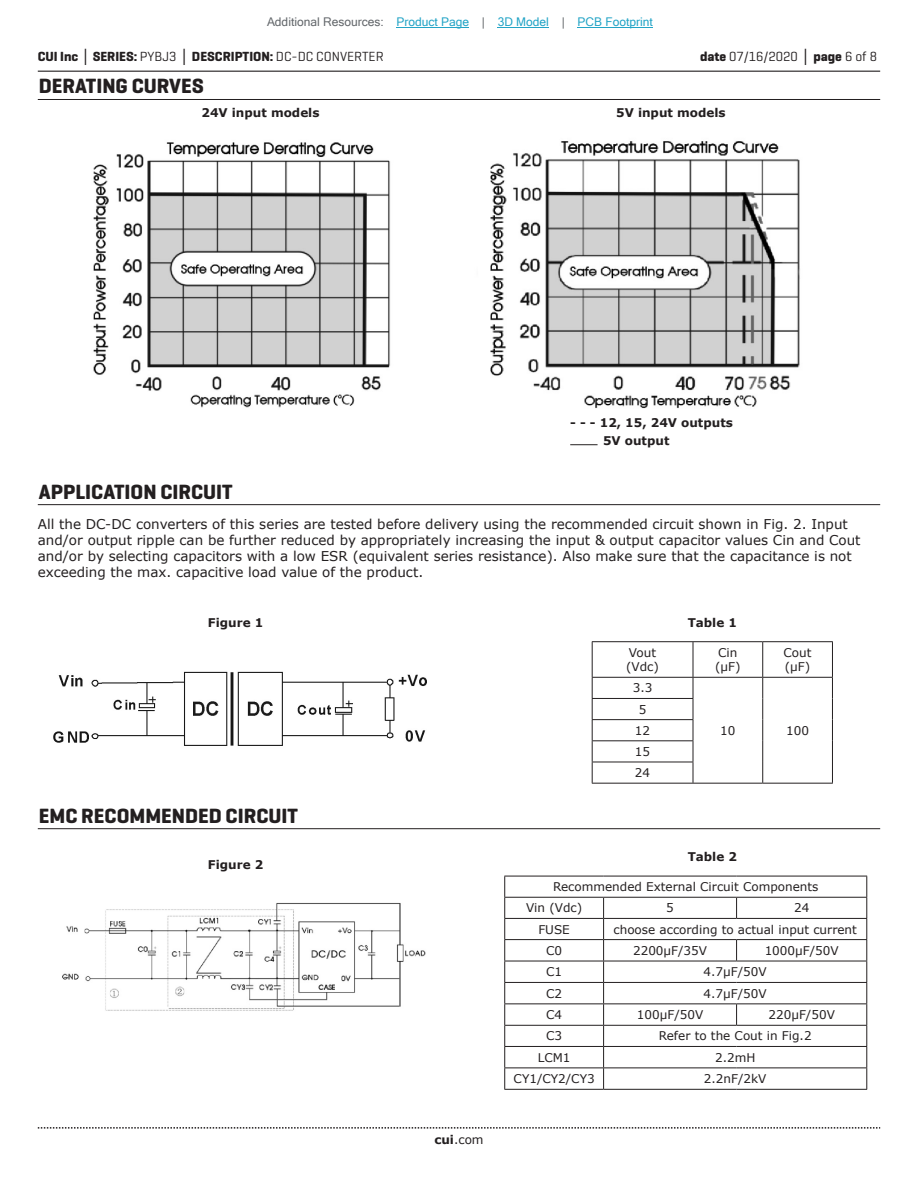
<style>
.page{position:relative;width:918px;height:1188px;background:#fff}
.page>*{position:absolute;margin:0;border:0;box-sizing:border-box;transform-origin:0 0}
.t1{font:700 21px "Geogrotesque";color:#231f20}
.t2{font:13.5px/16.2px "Verdana";color:#231f20}
.t3{font:700 13.5px "Geogrotesque";color:#231f20}
.t4{font:13.5px "Geogrotesque";color:#231f20}
.t5{font:12px/21.1px "Verdana";color:#231f20}
.t6{font:700 12px/18px "Verdana";color:#231f20}
.t7{font:12px "Microsoft Sans Serif";color:#23a4c6}
.s1{color:#63676b}
.s2{font-family:"Verdana"}
.s3{font-weight:400}
.s4{font-weight:700}
.s5{font-family:"Verdana";font-weight:700}
</style>
<div class="page">
<hr style="left:38px;top:71px;width:842px;height:1px;background:#231f20">
<svg style="left:38px;top:1127px;width:842px;height:2px"></svg>
<hr style="left:38px;top:504px;width:842px;height:1px;background:#231f20">
<hr style="left:38px;top:828px;width:842px;height:1px;background:#231f20">
<hr style="left:38px;top:99px;width:842px;height:1px;background:#231f20">
<img style="left:93px;top:142px;width:297px;height:266px">
<img style="left:53px;top:671px;width:374px;height:75px">
<hr style="left:592px;top:641px;width:101px;height:1px;background:#231f20">
<hr style="left:592px;top:642px;width:1px;height:35px;background:#231f20">
<hr style="left:693px;top:641px;width:70px;height:1px;background:#231f20">
<hr style="left:693px;top:642px;width:1px;height:35px;background:#231f20">
<hr style="left:763px;top:641px;width:70px;height:1px;background:#231f20">
<hr style="left:762px;top:642px;width:1px;height:35px;background:#231f20">
<hr style="left:832px;top:642px;width:1px;height:35px;background:#231f20">
<hr style="left:592px;top:677px;width:101px;height:1px;background:#231f20">
<hr style="left:693px;top:677px;width:70px;height:1px;background:#231f20">
<hr style="left:763px;top:677px;width:70px;height:1px;background:#231f20">
<hr style="left:592px;top:698px;width:101px;height:1px;background:#231f20">
<hr style="left:592px;top:719px;width:101px;height:1px;background:#231f20">
<hr style="left:592px;top:740px;width:101px;height:1px;background:#231f20">
<hr style="left:592px;top:762px;width:101px;height:1px;background:#231f20">
<svg style="left:592px;top:678px;width:1px;height:105px"></svg>
<svg style="left:693px;top:678px;width:1px;height:105px"></svg>
<svg style="left:762px;top:678px;width:1px;height:105px"></svg>
<svg style="left:832px;top:678px;width:1px;height:105px"></svg>
<hr style="left:592px;top:783px;width:101px;height:1px;background:#231f20">
<hr style="left:693px;top:783px;width:70px;height:1px;background:#231f20">
<hr style="left:763px;top:783px;width:70px;height:1px;background:#231f20">
<img style="left:62px;top:903px;width:364px;height:108px">
<hr style="left:504px;top:876px;width:100px;height:1px;background:#231f20">
<hr style="left:604px;top:876px;width:133px;height:1px;background:#231f20">
<hr style="left:737px;top:876px;width:130px;height:1px;background:#231f20">
<hr style="left:504px;top:897px;width:100px;height:1px;background:#231f20">
<hr style="left:604px;top:897px;width:133px;height:1px;background:#231f20">
<hr style="left:737px;top:897px;width:130px;height:1px;background:#231f20">
<svg style="left:736px;top:898px;width:1px;height:20px"></svg>
<hr style="left:504px;top:918px;width:100px;height:1px;background:#231f20">
<hr style="left:604px;top:918px;width:133px;height:1px;background:#231f20">
<hr style="left:737px;top:918px;width:130px;height:1px;background:#231f20">
<hr style="left:504px;top:939px;width:100px;height:1px;background:#231f20">
<hr style="left:604px;top:939px;width:133px;height:1px;background:#231f20">
<hr style="left:737px;top:939px;width:130px;height:1px;background:#231f20">
<svg style="left:736px;top:940px;width:1px;height:21px"></svg>
<hr style="left:504px;top:961px;width:100px;height:1px;background:#231f20">
<hr style="left:604px;top:961px;width:133px;height:1px;background:#231f20">
<hr style="left:737px;top:961px;width:130px;height:1px;background:#231f20">
<hr style="left:504px;top:982px;width:100px;height:1px;background:#231f20">
<hr style="left:604px;top:982px;width:133px;height:1px;background:#231f20">
<hr style="left:737px;top:982px;width:130px;height:1px;background:#231f20">
<hr style="left:504px;top:1003px;width:100px;height:1px;background:#231f20">
<hr style="left:604px;top:1003px;width:133px;height:1px;background:#231f20">
<hr style="left:737px;top:1003px;width:130px;height:1px;background:#231f20">
<svg style="left:736px;top:1004px;width:1px;height:21px"></svg>
<hr style="left:504px;top:1025px;width:100px;height:1px;background:#231f20">
<hr style="left:604px;top:1025px;width:133px;height:1px;background:#231f20">
<hr style="left:737px;top:1025px;width:130px;height:1px;background:#231f20">
<hr style="left:504px;top:1046px;width:100px;height:1px;background:#231f20">
<hr style="left:604px;top:1046px;width:133px;height:1px;background:#231f20">
<hr style="left:737px;top:1046px;width:130px;height:1px;background:#231f20">
<hr style="left:504px;top:1068px;width:100px;height:1px;background:#231f20">
<svg style="left:504px;top:876px;width:1px;height:213px"></svg>
<hr style="left:604px;top:1068px;width:133px;height:1px;background:#231f20">
<svg style="left:603px;top:898px;width:1px;height:191px"></svg>
<hr style="left:737px;top:1068px;width:130px;height:1px;background:#231f20">
<svg style="left:866px;top:876px;width:1px;height:213px"></svg>
<hr style="left:504px;top:1089px;width:100px;height:1px;background:#231f20">
<hr style="left:604px;top:1089px;width:133px;height:1px;background:#231f20">
<hr style="left:737px;top:1089px;width:130px;height:1px;background:#231f20">
<img style="left:490px;top:141px;width:310px;height:268px">
<svg style="left:570px;top:444px;width:28px;height:1px"></svg>
<hr style="left:397px;top:27px;width:72px;height:1px;background:#23a4c6">
<hr style="left:498px;top:27px;width:51px;height:1px;background:#23a4c6">
<hr style="left:578px;top:27px;width:75px;height:1px;background:#23a4c6">
<p class="t7" style="left:267px;top:15px;width:387px"><span class="s1">Additional Resources:</span> Product Page <span class="s1">|</span> 3D Model <span class="s1">|</span> PCB Footprint</p>
<p class="t3" style="left:38px;top:48px;width:347px">CUI Inc <span class="s2">│</span> SERIES: <span class="s3">PYBJ3</span> <span class="s2">│</span> DESCRIPTION: <span class="s3">DC-DC CONVERTER</span></p>
<p class="t4" style="left:700px;top:48px;width:179px"><span class="s4">date</span> 07/16/2020 <span class="s5">│</span> <span class="s4">page</span> 6 of 8</p>
<h1 class="t1" style="left:39px;top:73px;width:167px">DERATING CURVES</h1>
<p class="t6" style="left:202px;top:103px;width:120px">24V input models</p>
<p class="t6" style="left:616px;top:103px;width:111px">5V input models</p>
<h1 class="t1" style="left:39px;top:478px;width:195px">APPLICATION CIRCUIT</h1>
<p class="t6" style="left:603px;top:414px;width:131px;text-indent:-33px">- - - 12, 15, 24V outputs<br>5V output</p>
<p class="t2" style="left:38px;top:516px;width:824px">All the DC-DC converters of this series are tested before delivery using the recommended circuit shown in Fig. 2. Input and/or output ripple can be further reduced by appropriately increasing the input &amp; output capacitor values Cin and Cout and/or by selecting capacitors with a low ESR (equivalent series resistance). Also make sure that the capacitance is not exceeding the max. capacitive load value of the product.</p>
<p class="t6" style="left:208px;top:613px;width:57px">Figure 1</p>
<p class="t6" style="left:688px;top:613px;width:51px">Table 1</p>
<h1 class="t1" style="left:39px;top:802px;width:261px">EMC RECOMMENDED CIRCUIT</h1>
<p class="t6" style="left:208px;top:855px;width:57px">Figure 2</p>
<p class="t5" style="left:434px;top:1129px;width:51px"><span class="s4">cui</span>.com</p>
<p class="t5" style="left:626px;top:645px;width:34px;line-height:14.4px">Vout (Vdc)</p>
<p class="t5" style="left:715px;top:645px;width:27px;line-height:14.4px">Cin (μF)</p>
<p class="t5" style="left:784px;top:645px;width:29px;line-height:14.4px">Cout (μF)</p>
<p class="t5" style="left:633px;top:677px;width:21px">3.3</p>
<p class="t5" style="left:720px;top:720px;width:17px">10</p>
<p class="t5" style="left:786px;top:720px;width:24px">100</p>
<p class="t5" style="left:635px;top:699px;width:17px;text-align:center">5<br>12<br>15<br>24</p>
<p class="t6" style="left:688px;top:848px;width:51px">Table 2</p>
<p class="t5" style="left:526px;top:876px;width:294px;text-indent:27px">Recommended External Circuit Components<br>Vin (Vdc)</p>
<p class="t5" style="left:666px;top:897px;width:9px">5</p>
<p class="t5" style="left:794px;top:897px;width:17px">24</p>
<p class="t5" style="left:538px;top:919px;width:33px">FUSE</p>
<p class="t5" style="left:613px;top:919px;width:245px">choose according to actual input current</p>
<p class="t5" style="left:546px;top:940px;width:18px">C0</p>
<p class="t5" style="left:633px;top:940px;width:76px">2200µF/35V</p>
<p class="t5" style="left:765px;top:940px;width:76px">1000µF/50V</p>
<p class="t5" style="left:546px;top:961px;width:18px">C1</p>
<p class="t5" style="left:704px;top:961px;width:65px">4.7µF/50V</p>
<p class="t5" style="left:546px;top:983px;width:18px">C2</p>
<p class="t5" style="left:704px;top:983px;width:65px">4.7µF/50V</p>
<p class="t5" style="left:546px;top:1004px;width:18px">C4</p>
<p class="t5" style="left:637px;top:1004px;width:68px">100µF/50V</p>
<p class="t5" style="left:768px;top:1004px;width:68px">220µF/50V</p>
<p class="t5" style="left:546px;top:1025px;width:18px">C3</p>
<p class="t5" style="left:659px;top:1025px;width:154px">Refer to the Cout in Fig.2</p>
<p class="t5" style="left:538px;top:1047px;width:34px">LCM1</p>
<p class="t5" style="left:715px;top:1047px;width:42px">2.2mH</p>
<p class="t5" style="left:514px;top:1068px;width:83px">CY1/CY2/CY3</p>
<p class="t5" style="left:704px;top:1068px;width:64px">2.2nF/2kV</p>
</div>
